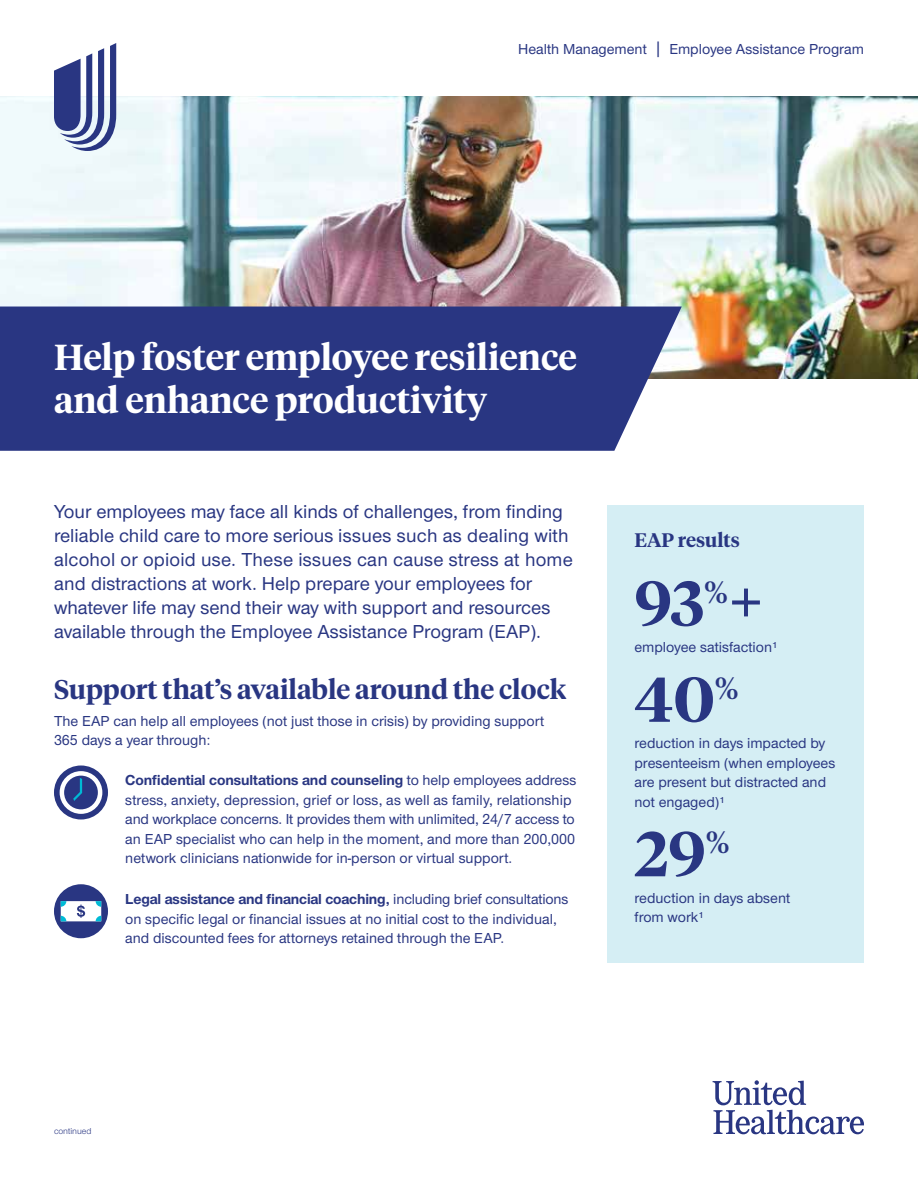
<style>
.page{position:relative;width:918px;height:1188px;background:#fff}
.page>*{position:absolute;margin:0;border:0;box-sizing:border-box;transform-origin:0 0}
.t1{font:600 63px "UHC Serif Headline";color:#293682}
.t2{font:600 36px/43.2px "UHC Serif Headline";color:#fff}
.t3{font:600 27px "UHC Serif Headline";color:#293682}
.t4{font:500 19.5px/24px "UHC Sans";color:#293682}
.t5{font:600 19.5px "UHC Serif Headline";color:#293682}
.t6{font:500 15px/19.5px "UHC Sans";color:#293682}
.t7{font:9px "UHC Sans";color:#293682}
.s1{font-size:18.75px}
.s2{font-weight:700}
</style>
<div class="page">
<img style="left:0;top:97px;width:918px;height:282px">
<div style="left:0;top:307px;width:682px;height:144px;background:#293682"></div>
<svg style="left:713px;top:1080px;width:151px;height:54px"></svg>
<svg style="left:54px;top:43px;width:62px;height:108px"></svg>
<div style="left:608px;top:505px;width:256px;height:458px;background:#d5eef4"></div>
<div style="left:54px;top:766px;width:54px;height:54px;background:#293682;border-radius:50%"></div>
<svg style="left:60px;top:771px;width:42px;height:43px"></svg>
<div style="left:54px;top:884px;width:54px;height:54px;background:#293682;border-radius:50%"></div>
<svg style="left:61px;top:901px;width:40px;height:20px"></svg>
<p class="t6" style="left:518px;top:39px;width:347px">Health Management <span class="s1">|</span> Employee Assistance Program</p>
<h2 class="t2" style="left:54px;top:334px;width:524px">Help foster employee resilience and enhance productivity</h2>
<p class="t4" style="left:54px;top:498px;width:520px">Your employees may face all kinds of challenges, from finding reliable child care to more serious issues such as dealing with alcohol or opioid use. These issues can cause stress at home and distractions at work. Help prepare your employees for whatever life may send their way with support and resources available through the Employee Assistance Program (EAP).</p>
<h3 class="t3" style="left:54px;top:671px;width:514px">Support that’s available around the clock</h3>
<p class="t6" style="left:54px;top:710px;width:492px">The EAP can help all employees (not just those in crisis) by providing support<br>365 days a year through:</p>
<p class="t6" style="left:125px;top:770px;width:453px"><span class="s2">Confidential consultations and counseling</span> to help employees address stress, anxiety, depression, grief or loss, as well as family, relationship and workplace concerns. It provides them with unlimited, 24/7 access to an EAP specialist who can help in the moment, and more than 200,000 network clinicians nationwide for in-person or virtual support.</p>
<p class="t6" style="left:125px;top:889px;width:445px"><span class="s2">Legal assistance and financial coaching,</span> including brief consultations on specific legal or financial issues at no initial cost to the individual, and discounted fees for attorneys retained through the EAP.</p>
<h3 class="t5" style="left:634px;top:527px;width:107px">EAP results</h3>
<h1 class="t1" style="left:634px;top:560px;width:131px">93<sup>%</sup>+</h1>
<p class="t6" style="left:634px;top:637px;width:144px">employee satisfaction¹</p>
<h1 class="t1" style="left:634px;top:656px;width:106px">40<sup>%</sup></h1>
<p class="t6" style="left:634px;top:733px;width:203px">reduction in days impacted by presenteeism (when employees are present but distracted and not engaged)¹</p>
<h1 class="t1" style="left:634px;top:811px;width:97px">29<sup>%</sup></h1>
<p class="t6" style="left:634px;top:887px;width:157px">reduction in days absent from work¹</p>
<p class="t7" style="left:54px;top:1125px;width:39px">continued</p>
</div>
